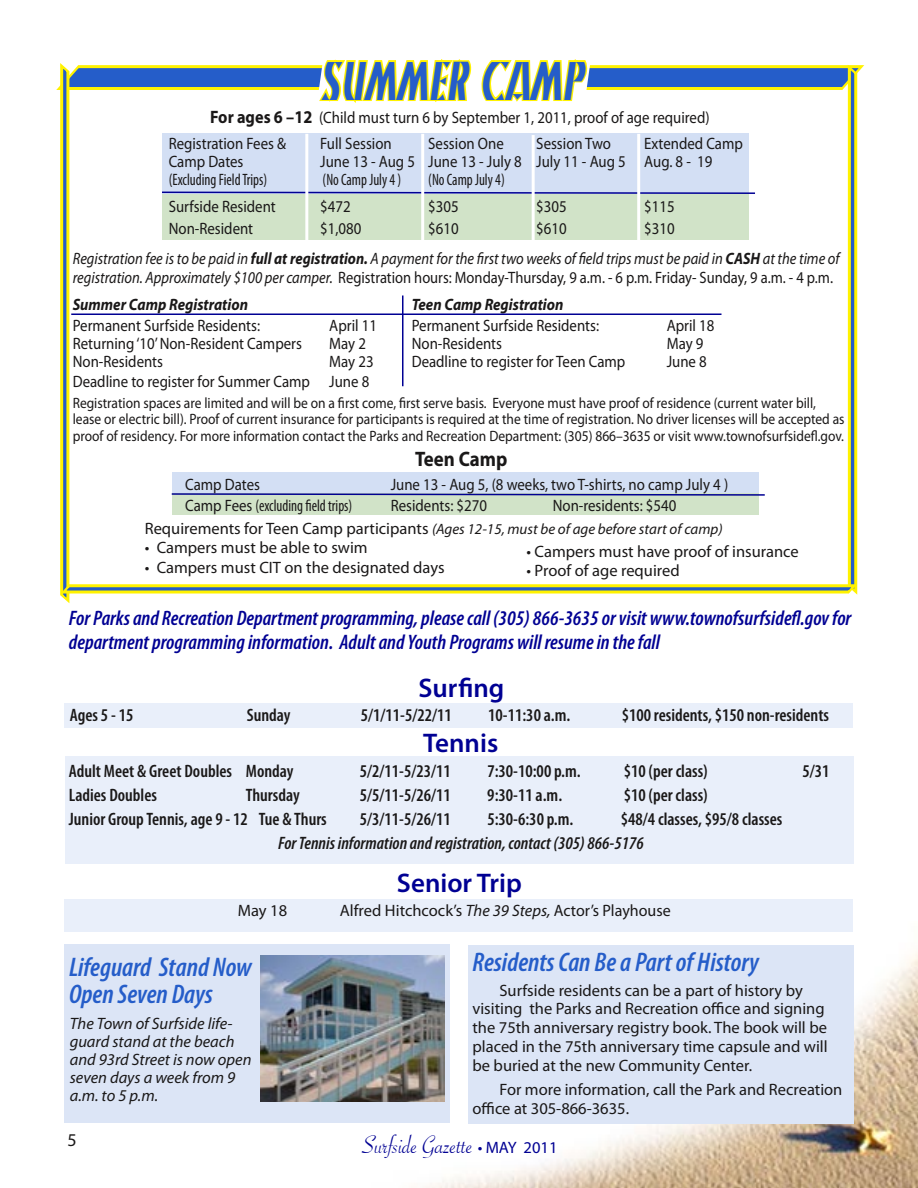
<style>
.page{position:relative;width:918px;height:1188px;background:#fff}
.page>*{position:absolute;margin:0;border:0;box-sizing:border-box;transform-origin:0 0}
.t1{font:54px "Kino";color:#255dc9;scale:.9 1}
.subheads{font:italic 600 condensed 27px/27px "Myriad Pro";color:#255dc9}
.t2{font:27px "Savoye Let Plain";color:#000093}
.caption{font:600 27px "Myriad Pro";color:#000093}
.subheads-2{font:italic 600 condensed 21px/24px "Myriad Pro";color:#000093}
.t3{font:700 21px "Myriad Pro";color:#1a1818;scale:.9 1}
.rec_chart{font:600 condensed 18px "Myriad Pro";color:#1a1818}
.rec_chart-2{font:italic 600 condensed 18px "Myriad Pro";color:#1a1818}
.t4{font:18px "Myriad Pro";color:#1a1818}
.Body_Text{font:16.5px "Myriad Pro";color:#1a1818;scale:.9 1}
.Body_Text-2{font:16.5px/18.8px "Myriad Pro";color:#1a1818}
.caption-2{font:italic 16.5px/19.5px "Myriad Pro";color:#1a1818;scale:.88 1}
.caption-3{font:16.5px "Myriad Pro";color:#1a1818}
.caption-4{font:italic 16.5px/18px "Myriad Pro";color:#1a1818}
.t5{font:condensed 16.5px "Myriad Pro";color:#1a1818;scale:.9 1}
.t6{font:italic 700 16.5px "Myriad Pro";color:#1a1818;scale:.9 1}
.t7{font:15px/16.5px "Myriad Pro";color:#1a1818;scale:.9 1}
.t8{font:italic 15px "Myriad Pro";color:#1a1818}
.s1{font-weight:700;font-size:18px}
.s2{font-weight:700}
.s3{font-style:normal}
.s4{font-stretch:normal}
.s5{font-style:normal;font-size:16.5px}
.s6{font-style:italic}
.s7{font-family:"Myriad Pro";font-size:16.5px}
</style>
<div class="page">
<img style="left:372px;top:944px;width:546px;height:244px">
<div style="left:468px;top:945px;width:385px;height:178px;background:#dce5f6"></div>
<div style="left:65px;top:703px;width:788px;height:25px;background:#e9effa"></div>
<div style="left:65px;top:756px;width:788px;height:107px;background:#e9effa"></div>
<div style="left:65px;top:899px;width:788px;height:33px;background:#e9effa"></div>
<svg style="left:56px;top:59px;width:809px;height:545px"></svg>
<div style="left:65px;top:945px;width:385px;height:178px;background:#dce5f6"></div>
<img style="left:260px;top:956px;width:184px;height:146px">
<p class="t1" style="left:320px;top:50px;width:303px">SUMMER CAMP</p>
<p class="Body_Text" style="left:210px;top:108px;width:556px"><span class="s1">For ages 6 –12</span> (Child must turn 6 by September 1, 2011, proof of age required)</p>
<p class="Body_Text" style="left:169px;top:134px;width:132px">Registration Fees &amp;</p>
<p class="Body_Text" style="left:320px;top:134px;width:81px">Full Session</p>
<p class="Body_Text" style="left:428px;top:134px;width:85px">Session One</p>
<p class="Body_Text" style="left:536px;top:134px;width:85px">Session Two</p>
<p class="Body_Text" style="left:644px;top:134px;width:111px">Extended Camp</p>
<p class="Body_Text" style="left:169px;top:152px;width:85px">Camp Dates</p>
<p class="Body_Text" style="left:320px;top:152px;width:437px">June 13 - Aug 5 June 13 - July 8 July 11 - Aug 5 Aug. 8 - 19</p>
<p class="t5" style="left:169px;top:170px;width:111px">(Excluding Field Trips)</p>
<p class="t5" style="left:323px;top:170px;width:89px">(No Camp July 4 )</p>
<p class="t5" style="left:428px;top:170px;width:87px">(No Camp July 4)</p>
<p class="Body_Text" style="left:169px;top:197px;width:120px">Surfside Resident</p>
<p class="Body_Text" style="left:320px;top:197px;width:35px">$472</p>
<p class="Body_Text" style="left:428px;top:197px;width:35px">$305</p>
<p class="Body_Text" style="left:536px;top:197px;width:35px">$305</p>
<p class="Body_Text" style="left:644px;top:197px;width:35px">$115</p>
<p class="Body_Text" style="left:169px;top:220px;width:95px">Non-Resident</p>
<p class="Body_Text" style="left:320px;top:220px;width:47px">$1,080</p>
<p class="Body_Text" style="left:428px;top:220px;width:35px">$610</p>
<p class="Body_Text" style="left:536px;top:220px;width:35px">$610</p>
<p class="Body_Text" style="left:644px;top:220px;width:35px">$310</p>
<p class="caption-2" style="left:73px;top:249px;width:873px">Registration fee is to be paid in <span class="s2">full at registration.</span> A payment for the first two weeks of field trips must be paid in <span class="s2">CASH</span> at the time of registration. Approximately $100 per camper. <span class="s3">Registration hours: Monday-Thursday, 9 a.m. - 6 p.m. Friday- Sunday, 9 a.m. - 4 p.m.</span></p>
<p class="t6" style="left:73px;top:295px;width:196px">Summer Camp Registration</p>
<p class="t6" style="left:412px;top:295px;width:170px">Teen Camp Registration</p>
<p class="Body_Text" style="left:73px;top:317px;width:210px">Permanent Surfside Residents:</p>
<p class="Body_Text" style="left:329px;top:317px;width:55px">April 11</p>
<p class="Body_Text" style="left:412px;top:317px;width:210px">Permanent Surfside Residents:</p>
<p class="Body_Text" style="left:667px;top:317px;width:55px">April 18</p>
<p class="Body_Text" style="left:73px;top:335px;width:256px">Returning ‘10’ Non-Resident Campers</p>
<p class="Body_Text" style="left:329px;top:335px;width:42px">May 2</p>
<p class="Body_Text" style="left:412px;top:335px;width:102px">Non-Residents</p>
<p class="Body_Text" style="left:667px;top:335px;width:42px">May 9</p>
<p class="Body_Text" style="left:73px;top:353px;width:102px">Non-Residents</p>
<p class="Body_Text" style="left:329px;top:353px;width:51px">May 23</p>
<p class="Body_Text" style="left:412px;top:353px;width:239px">Deadline to register for Teen Camp</p>
<p class="Body_Text" style="left:667px;top:353px;width:46px">June 8</p>
<p class="Body_Text" style="left:73px;top:372px;width:331px">Deadline to register for Summer Camp June 8</p>
<p class="t7" style="left:73px;top:395px;width:859px">Registration spaces are limited and will be on a first come, first serve basis. Everyone must have proof of residence (current water bill, lease or electric bill). Proof of current insurance for participants is required at the time of registration. No driver licenses will be accepted as proof of residency. For more information contact the Parks and Recreation Department: (305) 866–3635 or visit www.townofsurfsidefl.gov.</p>
<p class="t3" style="left:415px;top:448px;width:104px">Teen Camp</p>
<p class="Body_Text" style="left:185px;top:475px;width:85px">Camp Dates</p>
<p class="Body_Text" style="left:391px;top:475px;width:377px">June 13 - Aug 5, (8 weeks, two T-shirts, no camp July 4 )</p>
<p class="t5" style="left:185px;top:496px;width:187px"><span class="s4">Camp Fees</span> (excluding field trips)</p>
<p class="Body_Text" style="left:391px;top:496px;width:109px">Residents: $270</p>
<p class="Body_Text" style="left:553px;top:496px;width:139px">Non-residents: $540</p>
<p class="t8" style="left:145px;top:521px;width:579px"><span class="s5">Requirements for Teen Camp participants</span> (Ages 12-15, must be of age before start of camp)</p>
<p class="Body_Text-2" style="left:145px;top:539px;width:224px">• Campers must be able to swim</p>
<p class="Body_Text-2" style="left:145px;top:558px;width:301px">• Campers must CIT on the designated days</p>
<p class="caption-3" style="left:527px;top:542px;width:274px">• Campers must have proof of insurance</p>
<p class="caption-3" style="left:527px;top:562px;width:155px">• Proof of age required</p>
<p class="subheads-2" style="left:69px;top:606px;width:784px">For Parks and Recreation Department programming, please call (305) 866-3635 or visit www.townofsurfsidefl.gov for department programming information. Adult and Youth Programs will resume in the fall</p>
<p class="caption" style="left:419px;top:673px;width:87px">Surfing</p>
<p class="rec_chart" style="left:70px;top:705px;width:65px">Ages 5 - 15</p>
<p class="rec_chart" style="left:247px;top:705px;width:45px">Sunday</p>
<p class="rec_chart" style="left:361px;top:705px;width:93px">5/1/11-5/22/11</p>
<p class="rec_chart" style="left:488px;top:705px;width:84px">10-11:30 a.m.</p>
<p class="rec_chart" style="left:622px;top:705px;width:209px">$100 residents, $150 non-residents</p>
<p class="caption" style="left:423px;top:728px;width:77px">Tennis</p>
<p class="rec_chart" style="left:69px;top:761px;width:226px">Adult Meet &amp; Greet Doubles Monday</p>
<p class="rec_chart" style="left:360px;top:761px;width:93px">5/2/11-5/23/11</p>
<p class="rec_chart" style="left:487px;top:761px;width:95px">7:30-10:00 p.m.</p>
<p class="rec_chart" style="left:624px;top:761px;width:86px">$10 (per class)</p>
<p class="rec_chart" style="left:802px;top:761px;width:29px">5/31</p>
<p class="rec_chart" style="left:69px;top:785px;width:90px">Ladies Doubles</p>
<p class="rec_chart" style="left:246px;top:785px;width:55px">Thursday</p>
<p class="rec_chart" style="left:360px;top:785px;width:93px">5/5/11-5/26/11</p>
<p class="rec_chart" style="left:487px;top:785px;width:76px">9:30-11 a.m.</p>
<p class="rec_chart" style="left:624px;top:785px;width:86px">$10 (per class)</p>
<p class="rec_chart" style="left:69px;top:809px;width:260px">Junior Group Tennis, age 9 - 12 Tue &amp; Thurs</p>
<p class="rec_chart" style="left:360px;top:809px;width:93px">5/3/11-5/26/11</p>
<p class="rec_chart" style="left:487px;top:809px;width:88px">5:30-6:30 p.m.</p>
<p class="rec_chart" style="left:621px;top:809px;width:163px">$48/4 classes, $95/8 classes</p>
<p class="rec_chart-2" style="left:278px;top:834px;width:367px">For Tennis information and registration, contact (305) 866-5176</p>
<p class="caption" style="left:397px;top:868px;width:126px">Senior Trip</p>
<p class="caption-3" style="left:238px;top:902px;width:51px">May 18</p>
<p class="caption-3" style="left:340px;top:902px;width:332px">Alfred Hitchcock’s <span class="s6">The 39 Steps,</span> Actor’s Playhouse</p>
<p class="subheads" style="left:69px;top:954px;width:184px">Lifeguard Stand Now<br>Open Seven Days</p>
<p class="caption-4" style="left:70px;top:1014px;width:183px">The Town of Surfside life&shy;guard stand at the beach and 93rd Street is now open seven days a week from 9 a.m. to 5 p.m.</p>
<p class="subheads" style="left:473px;top:949px;width:288px">Residents Can Be a Part of History</p>
<p class="Body_Text-2" style="left:473px;top:981px;width:357px;text-indent:27px">Surfside residents can be a part of history by visiting the Parks and Recreation office and signing the 75th anniversary registry book. The book will be placed in the 75th anniversary time capsule and will be buried at the new Community Center.</p>
<p class="Body_Text-2" style="left:473px;top:1080px;width:371px;text-indent:27px">For more information, call the Park and Recreation office at 305-866-3635.</p>
<p class="t4" style="left:67px;top:1130px;width:11px">5</p>
<p class="t2" style="left:362px;top:1126px;width:197px">Surfside Gazette <span class="s7">• MAY 2011</span></p>
</div>
